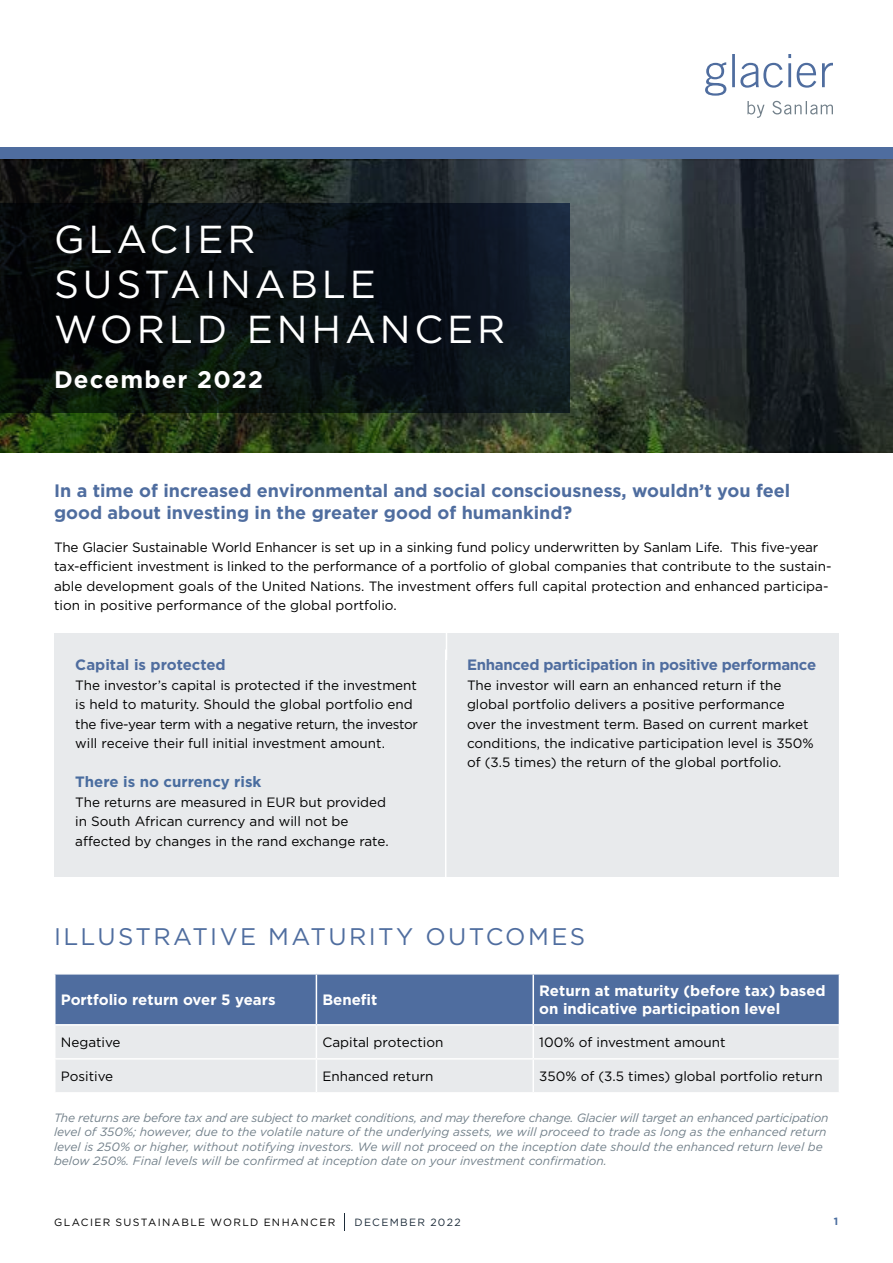
<style>
.page{position:relative;width:893px;height:1263px;background:#fff}
.page>*{position:absolute;margin:0;border:0;box-sizing:border-box;transform-origin:0 0}
.t1{font:39px/45px "Gotham";letter-spacing:.1em;color:#fff}
.t2{font:24px "Gotham";letter-spacing:.1em;color:#4f6d9f}
.t3{font:700 24px "Gotham";letter-spacing:.05em;color:#fff}
.t4{font:700 18px/21.6px "Gotham";color:#4f6d9f}
.t5{font:700 15px/18px "Gotham";color:#fff}
.t6{font:700 15px "Gotham";letter-spacing:-.02em;color:#4f6d9f}
.t7{font:700 15px "Gotham";color:#4a6d9f}
.t8{font:700 15px "Gotham";color:#4f6d9f}
.t9{font:13.5px/19.5px "Gotham";color:#000}
.t10{font:italic 12px/14.4px "Gotham";color:#72808a}
.t11{font:10.5px "Gotham";letter-spacing:.125em;color:#000}
.t12{font:10.5px "Gotham";letter-spacing:.125em;color:#1c2b39}
.t13{font:700 10.5px "Gotham";color:#4a6d9f}
</style>
<div class="page">
<div style="left:54px;top:633px;width:785px;height:244px;background:#e8eaec"></div>
<svg style="left:446px;top:633px;width:1px;height:27px"></svg>
<svg style="left:0;top:159px;width:893px;height:294px;background:#2e3831"></svg>
<svg style="left:705px;top:54px;width:128px;height:64px"></svg>
<div style="left:0;top:148px;width:893px;height:11px;background:#4f6d9f"></div>
<svg style="left:0;top:203px;width:569px;height:209px;background:#091114"></svg>
<div style="left:56px;top:1026px;width:783px;height:66px;background:#e8eaec"></div>
<hr style="left:316px;top:1025px;width:1px;height:33px;background:#fff">
<hr style="left:532px;top:1025px;width:2px;height:33px;background:#fff">
<hr style="left:54px;top:1058px;width:262px;height:1px;background:#fff">
<hr style="left:316px;top:1058px;width:217px;height:1px;background:#fff">
<hr style="left:316px;top:1059px;width:1px;height:33px;background:#fff">
<hr style="left:533px;top:1058px;width:307px;height:1px;background:#fff">
<hr style="left:532px;top:1059px;width:2px;height:33px;background:#fff">
<hr style="left:445px;top:649px;width:1px;height:247px;background:#fff">
<div style="left:55px;top:974px;width:784px;height:51px;background:#4f6d9f"></div>
<h1 class="t1" style="left:54px;top:216px;width:453px">GLACIER<br>SUSTAINABLE<br>WORLD ENHANCER</h1>
<h2 class="t3" style="left:54px;top:364px;width:211px">December 2022</h2>
<h3 class="t4" style="left:54px;top:480px;width:738px">In a time of increased environmental and social consciousness, wouldn’t you feel good about investing in the greater good of humankind?</h3>
<p class="t9" style="left:54px;top:537px;width:779px">The Glacier Sustainable World Enhancer is set up in a sinking fund policy underwritten by Sanlam Life. This five-year tax-efficient investment is linked to the performance of a portfolio of global companies that contribute to the sustain&shy;able development goals of the United Nations. The investment offers full capital protection and enhanced participa&shy;tion in positive performance of the global portfolio.</p>
<p class="t8" style="left:75px;top:655px;width:152px">Capital is protected</p>
<p class="t9" style="left:75px;top:675px;width:344px">The investor’s capital is protected if the investment is held to maturity. Should the global portfolio end the five-year term with a negative return, the investor will receive their full initial investment amount.</p>
<p class="t7" style="left:75px;top:772px;width:188px">There is no currency risk</p>
<p class="t9" style="left:75px;top:792px;width:315px">The returns are measured in EUR but provided in South African currency and will not be affected by changes in the rand exchange rate.</p>
<p class="t6" style="left:467px;top:655px;width:351px">Enhanced participation in positive performance</p>
<p class="t9" style="left:467px;top:675px;width:348px">The investor will earn an enhanced return if the global portfolio delivers a positive performance over the investment term. Based on current market conditions, the indicative participation level is 350% of (3.5 times) the return of the global portfolio.</p>
<h2 class="t2" style="left:54px;top:922px;width:533px">ILLUSTRATIVE MATURITY OUTCOMES</h2>
<p class="t5" style="left:61px;top:991px;width:216px">Portfolio return over 5 years</p>
<p class="t5" style="left:322px;top:991px;width:57px">Benefit</p>
<p class="t5" style="left:539px;top:982px;width:288px">Return at maturity (before tax) based on indicative participation level</p>
<p class="t9" style="left:61px;top:1032px;width:61px">Negative</p>
<p class="t9" style="left:322px;top:1032px;width:123px">Capital protection</p>
<p class="t9" style="left:539px;top:1032px;width:188px">100% of investment amount</p>
<p class="t9" style="left:61px;top:1066px;width:54px">Positive</p>
<p class="t9" style="left:322px;top:1066px;width:113px">Enhanced return</p>
<p class="t9" style="left:539px;top:1066px;width:285px">350% of (3.5 times) global portfolio return</p>
<p class="t10" style="left:54px;top:1110px;width:776px">The returns are before tax and are subject to market conditions, and may therefore change. Glacier will target an enhanced participation level of 350%; however, due to the volatile nature of the underlying assets, we will proceed to trade as long as the enhanced return level is 250% or higher, without notifying investors. We will not proceed on the inception date should the enhanced return level be below 250%. Final levels will be confirmed at inception date on your investment confirmation.</p>
<p class="t11" style="left:54px;top:1215px;width:283px">GLACIER SUSTAINABLE WORLD ENHANCER</p>
<p class="t12" style="left:355px;top:1215px;width:108px">DECEMBER 2022</p>
<p class="t13" style="left:834px;top:1214px;width:6px">1</p>
</div>
